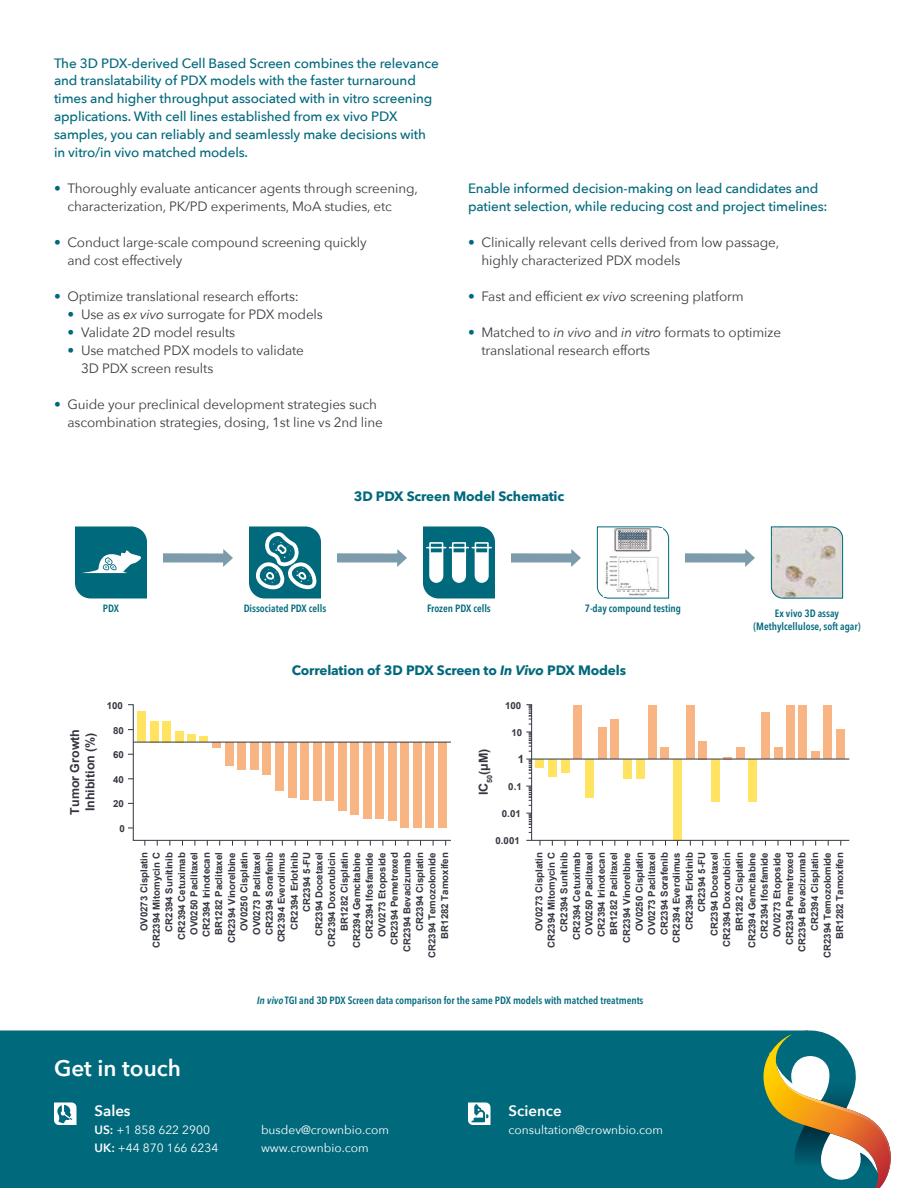
<style>
.page{position:relative;width:918px;height:1188px;background:#fff}
.page>*{position:absolute;margin:0;border:0;box-sizing:border-box;transform-origin:0 0}
.t1{font:600 22.5px "Avenir Next";color:#fff}
.t2{font:600 15px "Avenir Next";color:#fff}
.t3{font:13.5px/18px "Avenir Next";letter-spacing:-.01em;color:#3b3c43}
.t4{font:500 13.5px/18px "Avenir Next";letter-spacing:-.01em;color:#01697c}
.t5{font:700 13.5px "Avenir Next LT Pro";letter-spacing:-.01em;color:#01697c}
.t6{font:700 12.45px/15.1px "Arial";color:#343741}
.t7{font:12px/18px "Avenir Next";color:#fff}
.t8{font:700 11.4px "Arial";color:#343741}
.t9{font:600 condensed 10.5px/13.5px "Avenir Next LT Pro";color:#01697c;text-align:center}
.t10{font:700 9.6px/12.6px "Arial";color:#343741;text-align:right}
.s1{color:#01697c}
.s2{font-style:italic}
.s3{font-family:"Avenir Next";font-style:italic}
.s4{font-weight:600}
</style>
<div class="page">
<div style="left:0;top:1030px;width:764px;height:158px;background:#01697c"></div>
<svg style="left:764px;top:1030px;width:127px;height:158px"></svg>
<svg style="left:54px;top:1103px;width:22px;height:22px"></svg>
<svg style="left:468px;top:1103px;width:22px;height:22px"></svg>
<svg style="left:771px;top:526px;width:72px;height:73px;background:#cdcdc9"></svg>
<svg style="left:597px;top:526px;width:72px;height:73px"></svg>
<svg style="left:75px;top:526px;width:72px;height:72px;background:#247d8e"></svg>
<svg style="left:249px;top:526px;width:72px;height:72px"></svg>
<svg style="left:423px;top:526px;width:72px;height:72px"></svg>
<svg style="left:128px;top:704px;width:323px;height:137px"></svg>
<div style="left:213px;top:742px;width:8px;height:6px;background:#f9b484"></div>
<div style="left:200px;top:736px;width:8px;height:6px;background:#ffe361"></div>
<div style="left:187px;top:734px;width:9px;height:8px;background:#ffe361"></div>
<div style="left:175px;top:731px;width:8px;height:11px;background:#ffe361"></div>
<div style="left:163px;top:721px;width:8px;height:21px;background:#ffe361"></div>
<div style="left:150px;top:721px;width:8px;height:21px;background:#ffe361"></div>
<div style="left:138px;top:711px;width:8px;height:31px;background:#ffe361"></div>
<div style="left:225px;top:742px;width:8px;height:24px;background:#f9b484"></div>
<div style="left:238px;top:742px;width:8px;height:28px;background:#f9b484"></div>
<div style="left:250px;top:742px;width:8px;height:28px;background:#f9b484"></div>
<div style="left:263px;top:742px;width:8px;height:33px;background:#f9b484"></div>
<div style="left:275px;top:742px;width:9px;height:49px;background:#f9b484"></div>
<div style="left:288px;top:742px;width:8px;height:55px;background:#f9b484"></div>
<div style="left:300px;top:742px;width:9px;height:57px;background:#f9b484"></div>
<div style="left:313px;top:742px;width:8px;height:59px;background:#f9b484"></div>
<div style="left:326px;top:742px;width:8px;height:59px;background:#f9b484"></div>
<div style="left:338px;top:742px;width:8px;height:69px;background:#f9b484"></div>
<div style="left:351px;top:742px;width:8px;height:72px;background:#f9b484"></div>
<div style="left:363px;top:742px;width:8px;height:76px;background:#f9b484"></div>
<div style="left:376px;top:742px;width:8px;height:77px;background:#f9b484"></div>
<div style="left:388px;top:742px;width:8px;height:78px;background:#f9b484"></div>
<div style="left:401px;top:742px;width:8px;height:86px;background:#f9b484"></div>
<div style="left:413px;top:742px;width:8px;height:86px;background:#f9b484"></div>
<div style="left:426px;top:742px;width:8px;height:86px;background:#f9b484"></div>
<div style="left:438px;top:742px;width:9px;height:86px;background:#f9b484"></div>
<hr style="left:133px;top:742px;width:318px;height:1px;background:#343741">
<svg style="left:526px;top:704px;width:324px;height:137px"></svg>
<svg style="left:163px;top:549px;width:70px;height:18px"></svg>
<svg style="left:337px;top:549px;width:70px;height:18px"></svg>
<svg style="left:511px;top:549px;width:70px;height:18px"></svg>
<svg style="left:685px;top:549px;width:70px;height:18px"></svg>
<img style="left:603px;top:528px;width:59px;height:68px">
<p class="t4" style="left:54px;top:53px;width:386px">The 3D PDX-derived Cell Based Screen combines the relevance and translatability of PDX models with the faster turnaround times and higher throughput associated with in vitro screening applications. With cell lines established from ex vivo PDX samples, you can reliably and seamlessly make decisions with in vitro/in vivo matched models.</p>
<h3 class="t3" style="left:68px;top:179px;width:352px;text-indent:-14px"><span class="s1">•</span> Thoroughly evaluate anticancer agents through screening, characterization, PK/PD experiments, MoA studies, etc</h3>
<h3 class="t3" style="left:68px;top:233px;width:301px;text-indent:-14px"><span class="s1">•</span> Conduct large-scale compound screening quickly and cost effectively</h3>
<h3 class="t3" style="left:54px;top:287px;width:247px"><span class="s1">•</span> Optimize translational research efforts:</h3>
<h3 class="t3" style="left:68px;top:305px;width:257px"><span class="s1">•</span> Use as <span class="s2">ex vivo</span> surrogate for PDX models</h3>
<h3 class="t3" style="left:68px;top:323px;width:169px"><span class="s1">•</span> Validate 2D model results</h3>
<h3 class="t3" style="left:81px;top:341px;width:225px;text-indent:-14px"><span class="s1">•</span> Use matched PDX models to validate<br>3D PDX screen results</h3>
<h3 class="t3" style="left:68px;top:395px;width:317px;text-indent:-14px"><span class="s1">•</span> Guide your preclinical development strategies such ascombination strategies, dosing, 1st line vs 2nd line</h3>
<h3 class="t4" style="left:468px;top:179px;width:361px">Enable informed decision-making on lead candidates and patient selection, while reducing cost and project timelines:</h3>
<h3 class="t3" style="left:482px;top:233px;width:299px;text-indent:-14px"><span class="s1">•</span> Clinically relevant cells derived from low passage, highly characterized PDX models</h3>
<h3 class="t3" style="left:468px;top:287px;width:277px"><span class="s1">•</span> Fast and efficient <span class="s2">ex vivo</span> screening platform</h3>
<h3 class="t3" style="left:482px;top:323px;width:301px;text-indent:-13px"><span class="s1">•</span> Matched to <span class="s2">in vivo</span> and <span class="s2">in vitro</span> formats to optimize translational research efforts</h3>
<h3 class="t5" style="left:354px;top:488px;width:212px">3D PDX Screen Model Schematic</h3>
<p class="t9" style="left:103px;top:601px;width:18px">PDX</p>
<p class="t9" style="left:244px;top:601px;width:84px">Dissociated PDX cells</p>
<p class="t9" style="left:427px;top:601px;width:65px">Frozen PDX cells</p>
<p class="t9" style="left:585px;top:601px;width:98px">7-day compound testing</p>
<h3 class="t5" style="left:292px;top:662px;width:336px">Correlation of 3D PDX Screen to <span class="s3">In Vivo</span> PDX Models</h3>
<p class="t10" style="left:505px;top:699px;width:18px">100</p>
<p class="t10" style="left:107px;top:699px;width:18px">100</p>
<p class="t10" style="left:113px;top:724px;width:12px">80</p>
<p class="t10" style="left:113px;top:749px;width:12px">60</p>
<p class="t10" style="left:113px;top:773px;width:12px">40</p>
<p class="t10" style="left:113px;top:798px;width:12px">20</p>
<p class="t10" style="left:120px;top:823px;width:7px">0</p>
<p class="t6" style="left:68px;top:815px;width:87px;rotate:-90deg">Tumor Growth<br>Inhibition (%)</p>
<p class="t10" style="left:511px;top:727px;width:12px">10</p>
<p class="t6" style="left:476px;top:795px;width:48px;rotate:-90deg">IC<sub>50</sub>(μM)</p>
<p class="t8" style="left:518px;top:751px;width:8px">1</p>
<p class="t10" style="left:508px;top:781px;width:15px">0.1</p>
<p class="t10" style="left:502px;top:808px;width:20px">0.01</p>
<p class="t10" style="left:496px;top:835px;width:26px">0.001</p>
<p class="t9" style="left:754px;top:606px;width:108px">Ex vivo 3D assay (Methylcellulose, soft agar)</p>
<p class="t10" style="left:138px;top:958px;width:107px;rotate:-90deg">OV0273 Cisplatin<br>CR2394 Mitomycin C<br>CR2394 Sunitinib<br>CR2394 Cetuximab<br>OV0250 Paclitaxel<br>CR2394 Irinotecan<br>BR1282 Paclitaxel<br>CR2394 Vinorelbine<br>OV0250 Cisplatin<br>OV0273 Paclitaxel<br>CR2394 Sorafenib<br>CR2394 Everolimus<br>CR2394 Erlotinib<br>CR2394 5-FU<br>CR2394 Docetaxel<br>CR2394 Doxorubicin<br>BR1282 Cisplatin<br>CR2394 Gemcitabine<br>CR2394 Ifosfamide<br>OV0273 Etoposide<br>CR2394 Pemetrexed<br>CR2394 Bevacizumab<br>CR2394 Cisplatin<br>CR2394 Temozolomide<br>BR1282 Tamoxifen</p>
<p class="t10" style="left:533px;top:958px;width:107px;rotate:-90deg">OV0273 Cisplatin<br>CR2394 Mitomycin C<br>CR2394 Sunitinib<br>CR2394 Cetuximab<br>OV0250 Paclitaxel<br>CR2394 Irinotecan<br>BR1282 Paclitaxel<br>CR2394 Vinorelbine<br>OV0250 Cisplatin<br>OV0273 Paclitaxel<br>CR2394 Sorafenib<br>CR2394 Everolimus<br>CR2394 Erlotinib<br>CR2394 5-FU<br>CR2394 Docetaxel<br>CR2394 Doxorubicin<br>BR1282 Cisplatin<br>CR2394 Gemcitabine<br>CR2394 Ifosfamide<br>OV0273 Etoposide<br>CR2394 Pemetrexed<br>CR2394 Bevacizumab<br>CR2394 Cisplatin<br>CR2394 Temozolomide<br>BR1282 Tamoxifen</p>
<h1 class="t1" style="left:54px;top:1048px;width:128px">Get in touch</h1>
<h2 class="t2" style="left:94px;top:1098px;width:38px">Sales</h2>
<p class="t7" style="left:94px;top:1120px;width:125px"><span class="s4">US:</span> +1 858 622 2900<br><span class="s4">UK:</span> +44 870 166 6234</p>
<p class="t9" style="left:256px;top:993px;width:389px"><span class="s2">In vivo</span> TGI and 3D PDX Screen data comparison for the same PDX models with matched treatments</p>
<h2 class="t2" style="left:508px;top:1098px;width:55px">Science</h2>
<p class="t7" style="left:261px;top:1120px;width:130px">busdev@crownbio.com</p>
<p class="t7" style="left:508px;top:1120px;width:156px">consultation@crownbio.com</p>
<p class="t7" style="left:261px;top:1138px;width:109px">www.crownbio.com</p>
</div>
